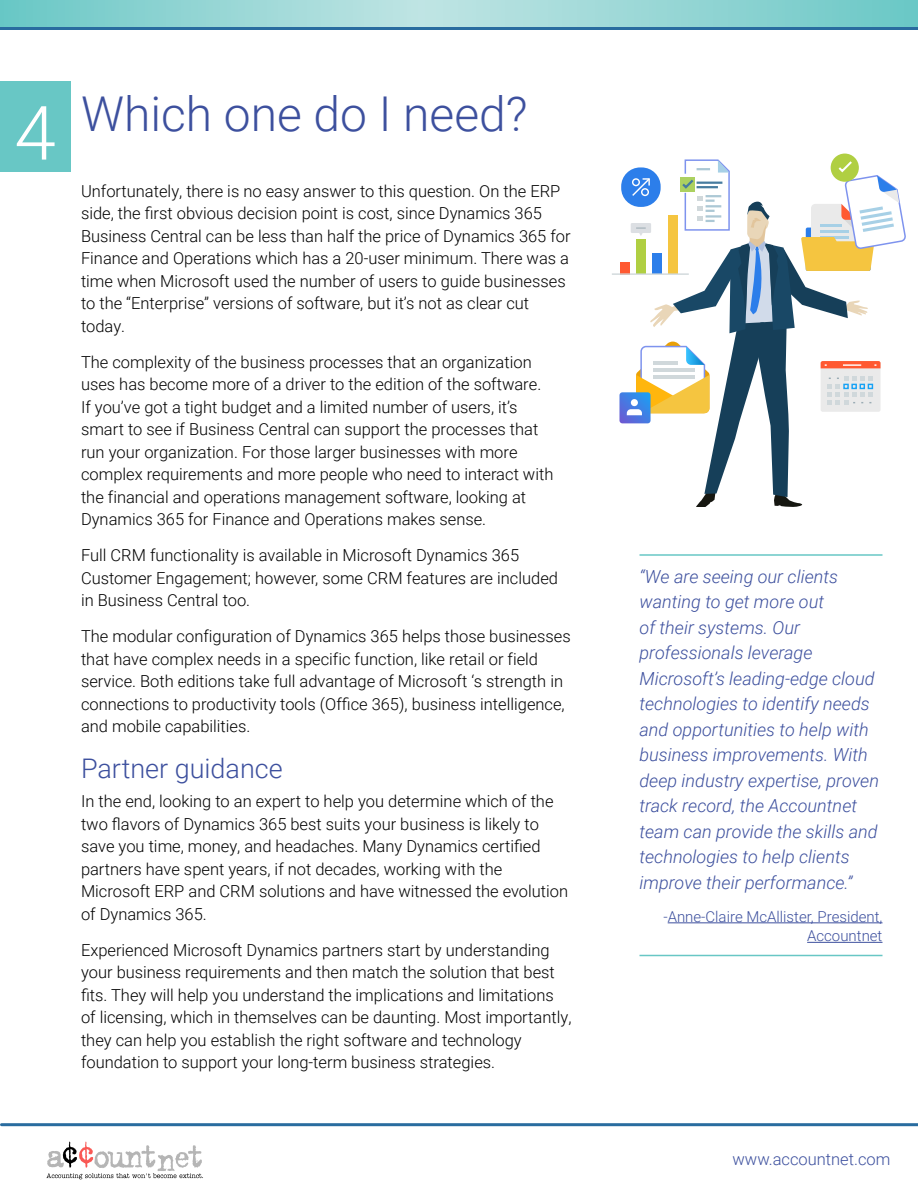
<style>
.page{position:relative;width:918px;height:1188px;background:#fff}
.page>*{position:absolute;margin:0;border:0;box-sizing:border-box;transform-origin:0 0}
.t1{font:300 75px "Roboto";color:#fff}
.t2{font:300 48px "Roboto";color:#3d509e}
.t3{font:300 27px "Roboto";color:#3d509e}
.t4{font:italic 300 18px/25.5px "Roboto";color:#3d509e}
.t5{font:300 16.5px/22.5px "Roboto";color:#000}
.t6{font:300 16.5px "Roboto";color:#3d509e}
.t7{font:300 15px/19.5px "Roboto";color:#3d509e;text-align:right}
</style>
<div class="page">
<svg style="left:0;top:0;width:918px;height:27px"></svg>
<hr style="left:0;top:27px;width:918px;height:3px;background:#296c9f">
<hr style="left:2px;top:1123px;width:916px;height:3px;background:#296c9f">
<svg style="left:46px;top:1142px;width:157px;height:37px"></svg>
<div style="left:0;top:81px;width:70px;height:91px;background:#68c7c5"></div>
<div style="left:831px;top:154px;width:28px;height:28px;background:#b0cf42;border-radius:50%"></div>
<hr style="left:612px;top:273px;width:77px;height:2px;background:#d0d8db">
<svg style="left:619px;top:159px;width:287px;height:348px"></svg>
<div style="left:631px;top:399px;width:7px;height:7px;background:#fff;border-radius:50%"></div>
<hr style="left:640px;top:554px;width:243px;height:2px;background:#68c7c5">
<hr style="left:668px;top:922px;width:215px;height:1px;background:#3d509e">
<hr style="left:640px;top:955px;width:243px;height:1px;background:#68c7c5">
<hr style="left:807px;top:942px;width:76px;height:1px;background:#3d509e">
<h1 class="t1" style="left:14px;top:80px;width:43px">4</h1>
<h2 class="t2" style="left:81px;top:81px;width:448px">Which one do I need?</h2>
<p class="t5" style="left:81px;top:179px;width:491px">Unfortunately, there is no easy answer to this question. On the ERP side, the first obvious decision point is cost, since Dynamics 365<br>Business Central can be less than half the price of Dynamics 365 for Finance and Operations which has a 20-user minimum. There was a time when Microsoft used the number of users to guide businesses to the “Enterprise” versions of software, but it’s not as clear cut today.</p>
<p class="t5" style="left:81px;top:350px;width:474px">The complexity of the business processes that an organization uses has become more of a driver to the edition of the software.<br>If you’ve got a tight budget and a limited number of users, it’s smart to see if Business Central can support the processes that run your organization. For those larger businesses with more complex requirements and more people who need to interact with the financial and operations management software, looking at Dynamics 365 for Finance and Operations makes sense.</p>
<p class="t5" style="left:81px;top:543px;width:479px">Full CRM functionality is available in Microsoft Dynamics 365<br>Customer Engagement; however, some CRM features are included in Business Central too.</p>
<p class="t5" style="left:81px;top:624px;width:491px">The modular configuration of Dynamics 365 helps those businesses that have complex needs in a specific function, like retail or field service. Both editions take full advantage of Microsoft ‘s strength in connections to productivity tools (Office 365), business intelligence, and mobile capabilities.</p>
<h3 class="t3" style="left:81px;top:749px;width:203px">Partner guidance</h3>
<p class="t5" style="left:81px;top:789px;width:489px">In the end, looking to an expert to help you determine which of the two flavors of Dynamics 365 best suits your business is likely to save you time, money, and headaches. Many Dynamics certified partners have spent years, if not decades, working with the Microsoft ERP and CRM solutions and have witnessed the evolution of Dynamics 365.</p>
<p class="t5" style="left:81px;top:938px;width:492px">Experienced Microsoft Dynamics partners start by understanding your business requirements and then match the solution that best fits. They will help you understand the implications and limitations of licensing, which in themselves can be daunting. Most importantly, they can help you establish the right software and technology foundation to support your long-term business strategies.</p>
<p class="t4" style="left:640px;top:563px;width:241px">“We are seeing our clients wanting to get more out<br>of their systems. Our professionals leverage<br>Microsoft’s leading-edge cloud technologies to identify needs and opportunities to help with business improvements. With deep industry expertise, proven track record, the Accountnet team can provide the skills and technologies to help clients improve their performance.”</p>
<p class="t7" style="left:663px;top:906px;width:221px">-Anne-Claire McAllister, President,<br>Accountnet</p>
<p class="t6" style="left:733px;top:1147px;width:159px">www.accountnet.com</p>
</div>
